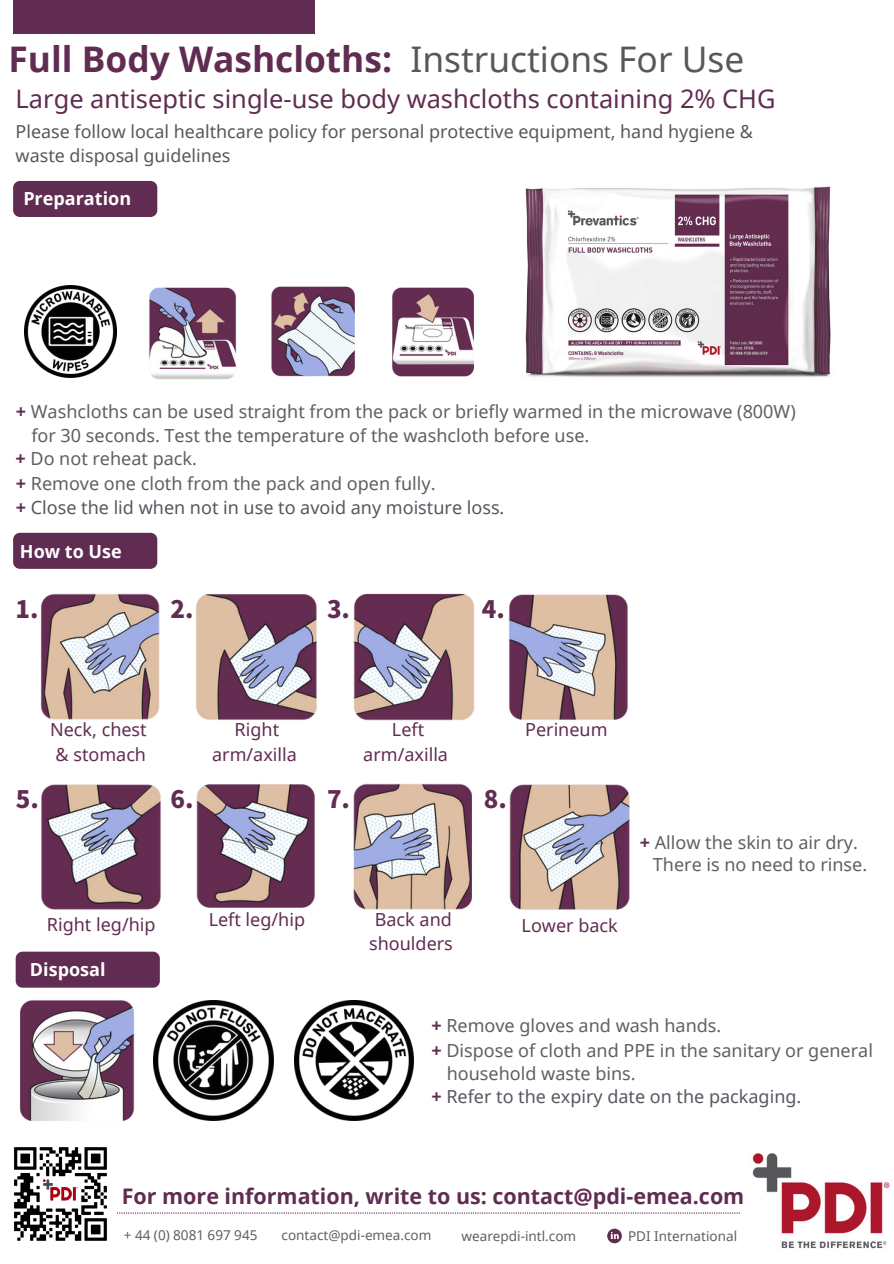
<style>
.page{position:relative;width:894px;height:1264px;background:#fff}
.page>*{position:absolute;margin:0;border:0;box-sizing:border-box;transform-origin:0 0}
.t1{font:700 35.25px "Noto Sans";color:#612c51}
.t2{font:25.35px "Noto Sans";color:#612c51}
.t3{font:900 24px "Noto Sans JP";color:#612c51}
.t4{font:700 21.45px "Noto Sans";color:#612c51}
.t5{font:18px/21.1px "Noto Sans";color:#5f5f65}
.t6{font:18px/24.6px "Noto Sans";color:#545860}
.t7{font:18px/24.8px "Noto Sans";color:#612c51;text-align:center}
.t8{font:18px/24.8px "Noto Sans";color:#58575b}
.t9{font:700 18px "Noto Sans";color:#fff}
.t10{font:13.5px "Noto Sans";color:#5f5f65}
.s1{font-weight:400;color:#58575b}
.s2{font-weight:700;color:#612c51}
.s3{color:#5f5f65}
</style>
<div class="page">
<svg style="left:117px;top:1212px;width:622px;height:1px"></svg>
<svg style="left:607px;top:1228px;width:14px;height:15px"></svg>
<img style="left:752px;top:1153px;width:138px;height:96px">
<div style="left:13px;top:0;width:302px;height:34px;background:#612c51"></div>
<img style="left:525px;top:186px;width:306px;height:192px">
<div style="left:13px;top:181px;width:144px;height:36px;background:#612c51;border-radius:7px"></div>
<div style="left:13px;top:533px;width:144px;height:36px;background:#612c51;border-radius:7px"></div>
<img style="left:14px;top:1147px;width:93px;height:94px">
<img style="left:149px;top:287px;width:88px;height:92px">
<img style="left:392px;top:287px;width:82px;height:90px">
<img style="left:271px;top:286px;width:84px;height:91px">
<img style="left:24px;top:286px;width:93px;height:91px">
<div style="left:16px;top:951px;width:144px;height:36px;background:#612c51;border-radius:7px"></div>
<img style="left:20px;top:1000px;width:115px;height:121px">
<img style="left:154px;top:1000px;width:119px;height:120px">
<img style="left:294px;top:1000px;width:119px;height:120px">
<img style="left:41px;top:784px;width:120px;height:126px">
<img style="left:196px;top:784px;width:119px;height:124px">
<img style="left:353px;top:783px;width:118px;height:127px">
<img style="left:509px;top:784px;width:121px;height:126px">
<img style="left:40px;top:593px;width:120px;height:127px">
<img style="left:196px;top:594px;width:121px;height:126px">
<img style="left:353px;top:593px;width:122px;height:128px">
<img style="left:508px;top:594px;width:120px;height:126px">
<h1 class="t1" style="left:9px;top:34px;width:737px">Full Body Washcloths: <span class="s1">Instructions For Use</span></h1>
<h2 class="t2" style="left:16px;top:81px;width:761px">Large antiseptic single-use body washcloths containing 2% CHG</h2>
<p class="t8" style="left:16px;top:118px;width:738px">Please follow local healthcare policy for personal protective equipment, hand hygiene &amp; waste disposal guidelines</p>
<p class="t9" style="left:23px;top:186px;width:109px">Preparation</p>
<p class="t5" style="left:16px;top:401px;width:781px"><span class="s2">+</span> Washcloths can be used straight from the pack or briefly warmed in the microwave (800W)</p>
<p class="t5" style="left:31px;top:424px;width:559px">for 30 seconds. Test the temperature of the washcloth before use.</p>
<p class="t5" style="left:16px;top:447px;width:183px"><span class="s2">+</span> Do not reheat pack.</p>
<p class="t6" style="left:16px;top:470px;width:490px"><span class="s2">+</span> <span class="s3">Remove one cloth from the pack and open fully.<br></span><span class="s2">+</span> Close the lid when not in use to avoid any moisture loss.</p>
<p class="t9" style="left:20px;top:538px;width:103px">How to Use</p>
<h3 class="t3" style="left:16px;top:590px;width:25px">1.</h3>
<h3 class="t3" style="left:170px;top:590px;width:25px">2.</h3>
<h3 class="t3" style="left:327px;top:590px;width:25px">3.</h3>
<h3 class="t3" style="left:481px;top:590px;width:25px">4.</h3>
<p class="t7" style="left:50px;top:716px;width:98px;text-align:left">Neck, chest &amp; stomach</p>
<p class="t7" style="left:212px;top:717px;width:86px">Right arm/axilla</p>
<p class="t7" style="left:363px;top:716px;width:86px">Left arm/axilla</p>
<h3 class="t3" style="left:16px;top:780px;width:25px">5.</h3>
<h3 class="t3" style="left:170px;top:780px;width:25px">6.</h3>
<h3 class="t3" style="left:327px;top:780px;width:25px">7.</h3>
<h3 class="t3" style="left:483px;top:780px;width:25px">8.</h3>
<p class="t7" style="left:525px;top:717px;width:84px">Perineum</p>
<p class="t7" style="left:47px;top:911px;width:110px">Right leg/hip</p>
<p class="t7" style="left:209px;top:906px;width:98px">Left leg/hip</p>
<p class="t7" style="left:369px;top:906px;width:85px">Back and shoulders</p>
<p class="t7" style="left:521px;top:913px;width:98px">Lower back</p>
<p class="t9" style="left:30px;top:957px;width:77px">Disposal</p>
<p class="t5" style="left:652px;top:831px;width:216px;text-indent:-13px"><span class="s2">+</span> Allow the skin to air dry.<br>There is no need to rinse.</p>
<p class="t5" style="left:431px;top:1014px;width:291px"><span class="s2">+</span> Remove gloves and wash hands.</p>
<p class="t5" style="left:431px;top:1039px;width:443px"><span class="s2">+</span> Dispose of cloth and PPE in the sanitary or general</p>
<p class="t5" style="left:446px;top:1062px;width:190px">household waste bins.</p>
<p class="t6" style="left:431px;top:1083px;width:371px"><span class="s2">+</span> Refer to the expiry date on the packaging.</p>
<p class="t4" style="left:122px;top:1180px;width:623px">For more information, write to us: contact@pdi-emea.com</p>
<p class="t10" style="left:124px;top:1225px;width:135px">+ 44 (0) 8081 697 945</p>
<p class="t10" style="left:281px;top:1225px;width:151px">contact@pdi-emea.com</p>
<p class="t10" style="left:461px;top:1226px;width:116px">wearepdi-intl.com</p>
<p class="t10" style="left:628px;top:1226px;width:111px">PDI International</p>
</div>
